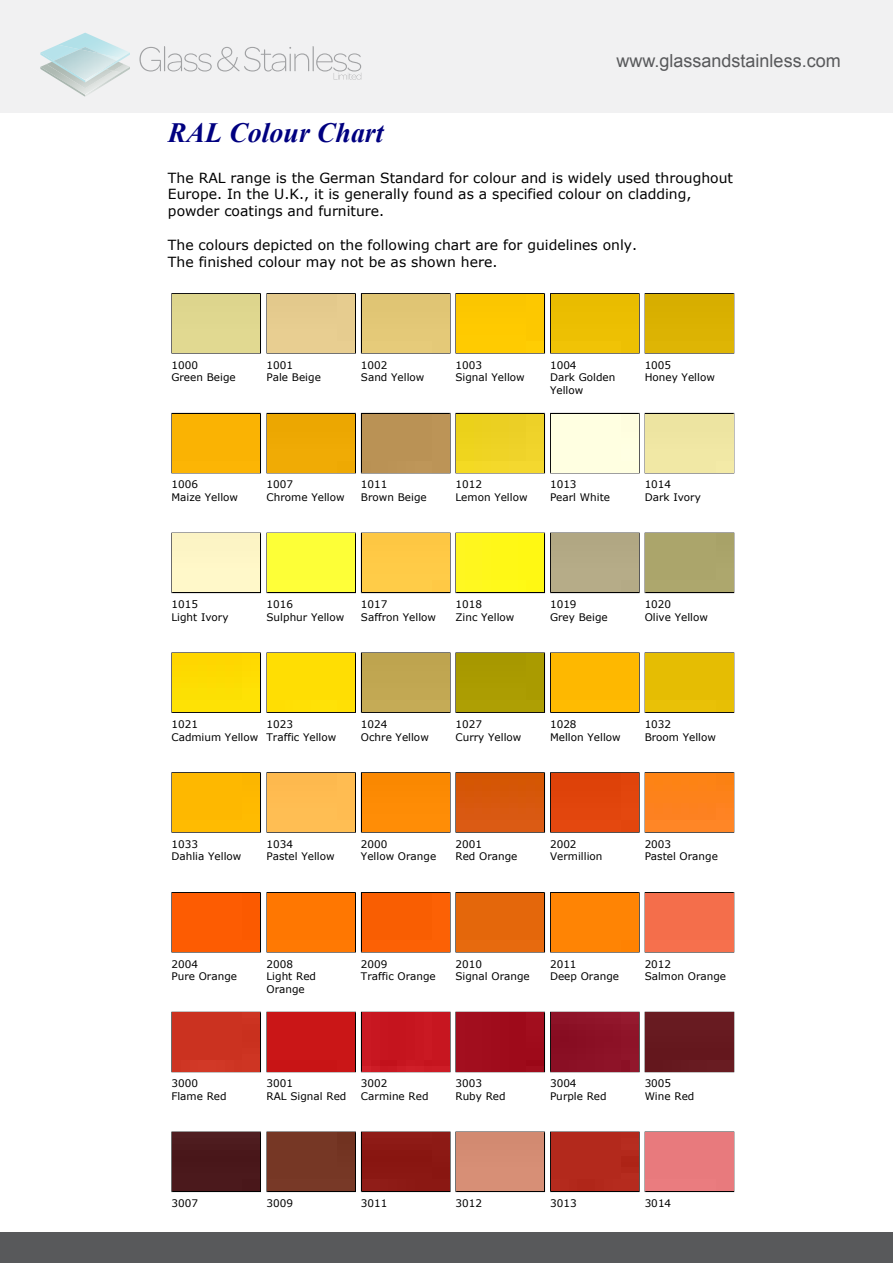
<style>
.page{position:relative;width:893px;height:1263px;background:#fff}
.page>*{position:absolute;margin:0;border:0;box-sizing:border-box;transform-origin:0 0}
.t1{font:italic 700 27.9px "Times New Roman";color:#000080}
.t2{font:18px "Arial";color:#58595b}
.t3{font:13.95px/17px "Verdana";color:#000}
.t4{font:10.35px/12.8px "Verdana";color:#000}
</style>
<div class="page">
<div style="left:0;top:0;width:893px;height:113px;background:#f1f1f2"></div>
<svg style="left:171px;top:293px;width:563px;height:61px;background:#e0c458"></svg>
<div style="left:646px;top:294px;width:87px;height:58px;background:#dab101"></div>
<svg style="left:171px;top:413px;width:563px;height:60px;background:#e1bc4f"></svg>
<div style="left:646px;top:414px;width:87px;height:58px;background:#efe6a3"></div>
<svg style="left:171px;top:533px;width:563px;height:60px;background:#e6d866"></svg>
<div style="left:646px;top:534px;width:87px;height:58px;background:#aba56b"></div>
<svg style="left:171px;top:652px;width:563px;height:61px;background:#d9b920"></svg>
<div style="left:646px;top:653px;width:87px;height:59px;background:#e5bd03"></div>
<svg style="left:171px;top:772px;width:563px;height:61px;background:#e68622"></svg>
<img style="left:646px;top:773px;width:87px;height:58px">
<svg style="left:171px;top:892px;width:563px;height:60px;background:#ef7011"></svg>
<div style="left:646px;top:893px;width:87px;height:58px;background:#f46e4b"></div>
<svg style="left:171px;top:1012px;width:563px;height:60px;background:#b5252a"></svg>
<div style="left:646px;top:1013px;width:87px;height:58px;background:#671a20"></div>
<svg style="left:171px;top:1131px;width:563px;height:61px;background:#8f4237"></svg>
<div style="left:646px;top:1133px;width:87px;height:58px;background:#e87a7d"></div>
<svg style="left:40px;top:33px;width:90px;height:63px"></svg>
<svg style="left:139px;top:46px;width:222px;height:34px"></svg>
<div style="left:0;top:1232px;width:893px;height:31px;background:#58595b"></div>
<h2 class="t2" style="left:617px;top:49px;width:226px">www.glassandstainless.com</h2>
<h1 class="t1" style="left:168px;top:113px;width:217px">RAL Colour Chart</h1>
<h3 class="t3" style="left:168px;top:169px;width:566px">The RAL range is the German Standard for colour and is widely used throughout<br>Europe. In the U.K., it is generally found as a specified colour on cladding, powder coatings and furniture.</h3>
<h3 class="t3" style="left:168px;top:236px;width:471px">The colours depicted on the following chart are for guidelines only.<br>The finished colour may not be as shown here.</h3>
<p class="t4" style="left:171px;top:358px;width:66px">1000<br>Green Beige</p>
<p class="t4" style="left:266px;top:358px;width:56px">1001<br>Pale Beige</p>
<p class="t4" style="left:361px;top:358px;width:65px">1002<br>Sand Yellow</p>
<p class="t4" style="left:455px;top:358px;width:71px">1003<br>Signal Yellow</p>
<p class="t4" style="left:550px;top:358px;width:67px">1004<br>Dark Golden<br>Yellow</p>
<p class="t4" style="left:645px;top:358px;width:72px">1005<br>Honey Yellow</p>
<p class="t4" style="left:171px;top:478px;width:68px">1006<br>Maize Yellow</p>
<p class="t4" style="left:266px;top:478px;width:80px">1007<br>Chrome Yellow</p>
<p class="t4" style="left:361px;top:478px;width:67px">1011<br>Brown Beige</p>
<p class="t4" style="left:455px;top:478px;width:74px">1012<br>Lemon Yellow</p>
<p class="t4" style="left:550px;top:478px;width:61px">1013<br>Pearl White</p>
<p class="t4" style="left:645px;top:478px;width:58px">1014<br>Dark Ivory</p>
<p class="t4" style="left:171px;top:598px;width:59px">1015<br>Light Ivory</p>
<p class="t4" style="left:266px;top:598px;width:79px">1016<br>Sulphur Yellow</p>
<p class="t4" style="left:361px;top:598px;width:77px">1017<br>Saffron Yellow</p>
<p class="t4" style="left:455px;top:598px;width:61px">1018<br>Zinc Yellow</p>
<p class="t4" style="left:550px;top:598px;width:59px">1019<br>Grey Beige</p>
<p class="t4" style="left:645px;top:598px;width:65px">1020<br>Olive Yellow</p>
<p class="t4" style="left:171px;top:717px;width:88px">1021<br>Cadmium Yellow</p>
<p class="t4" style="left:266px;top:717px;width:71px">1023<br>Traffic Yellow</p>
<p class="t4" style="left:361px;top:717px;width:69px">1024<br>Ochre Yellow</p>
<p class="t4" style="left:455px;top:717px;width:68px">1027<br>Curry Yellow</p>
<p class="t4" style="left:550px;top:717px;width:72px">1028<br>Mellon Yellow</p>
<p class="t4" style="left:645px;top:717px;width:73px">1032<br>Broom Yellow</p>
<p class="t4" style="left:171px;top:837px;width:71px">1033<br>Dahlia Yellow</p>
<p class="t4" style="left:266px;top:837px;width:70px">1034<br>Pastel Yellow</p>
<p class="t4" style="left:361px;top:837px;width:77px">2000<br>Yellow Orange</p>
<p class="t4" style="left:455px;top:837px;width:64px">2001<br>Red Orange</p>
<p class="t4" style="left:550px;top:837px;width:54px">2002<br>Vermillion</p>
<p class="t4" style="left:645px;top:837px;width:75px">2003<br>Pastel Orange</p>
<p class="t4" style="left:171px;top:957px;width:67px">2004<br>Pure Orange</p>
<p class="t4" style="left:266px;top:957px;width:51px">2008<br>Light Red<br>Orange</p>
<p class="t4" style="left:361px;top:957px;width:76px">2009<br>Traffic Orange</p>
<p class="t4" style="left:455px;top:957px;width:76px">2010<br>Signal Orange</p>
<p class="t4" style="left:550px;top:957px;width:71px">2011<br>Deep Orange</p>
<p class="t4" style="left:645px;top:957px;width:83px">2012<br>Salmon Orange</p>
<p class="t4" style="left:171px;top:1077px;width:57px">3000<br>Flame Red</p>
<p class="t4" style="left:266px;top:1077px;width:81px">3001<br>RAL Signal Red</p>
<p class="t4" style="left:361px;top:1077px;width:69px">3002<br>Carmine Red</p>
<p class="t4" style="left:455px;top:1077px;width:52px">3003<br>Ruby Red</p>
<p class="t4" style="left:550px;top:1077px;width:58px">3004<br>Purple Red</p>
<p class="t4" style="left:645px;top:1077px;width:51px">3005<br>Wine Red</p>
<p class="t4" style="left:171px;top:1197px;width:28px">3007</p>
<p class="t4" style="left:266px;top:1197px;width:28px">3009</p>
<p class="t4" style="left:361px;top:1197px;width:28px">3011</p>
<p class="t4" style="left:455px;top:1197px;width:28px">3012</p>
<p class="t4" style="left:550px;top:1197px;width:28px">3013</p>
<p class="t4" style="left:645px;top:1197px;width:28px">3014</p>
</div>
